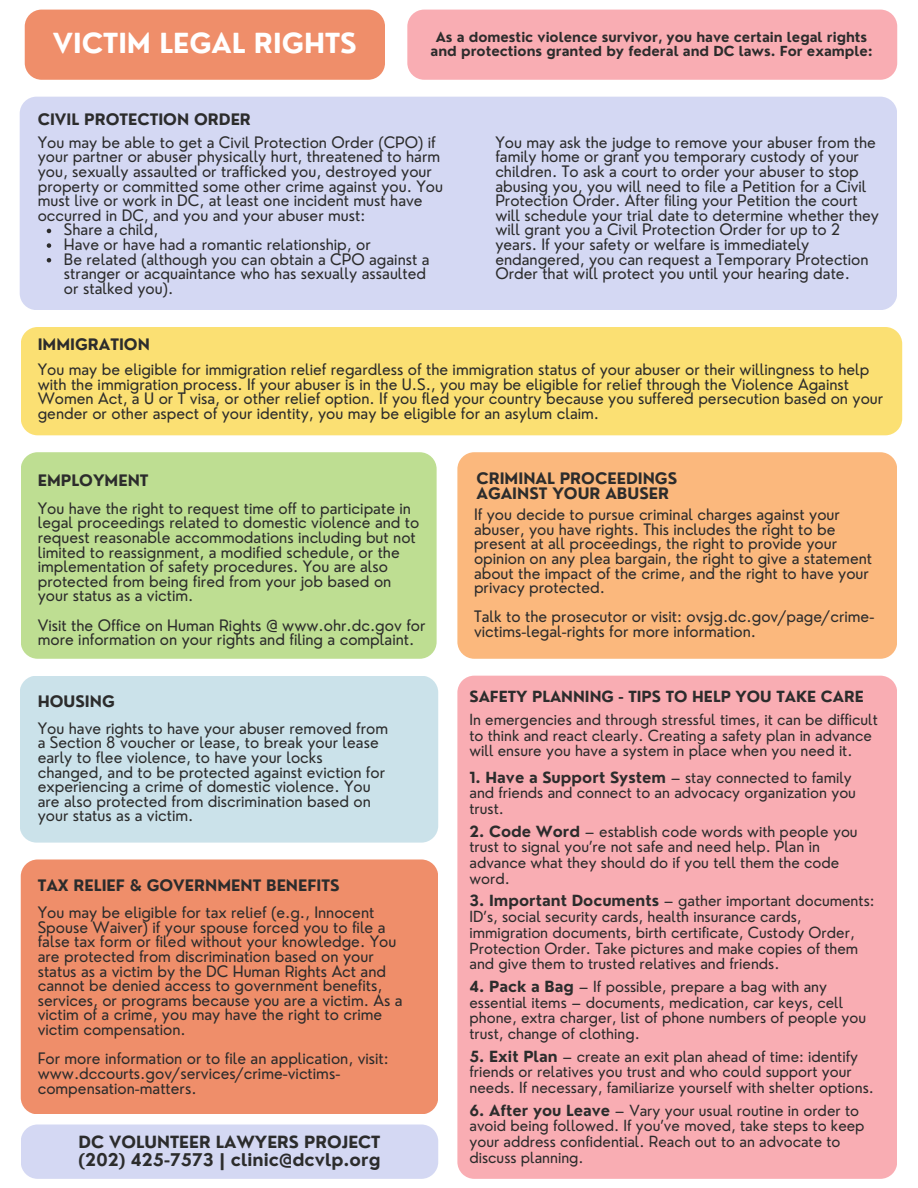
<style>
.page{position:relative;width:918px;height:1188px;background:#fff}
.page>*{position:absolute;margin:0;border:0;box-sizing:border-box;transform-origin:0 0}
.t1{font:700 27px "Nourd";color:#fff}
.t2{font:700 17.1px "Nourd";color:#2c2c2c}
.t3{font:700 16.35px "Nourd";color:#2c2c2c}
.t4{font:15.45px/14.7px "Nourd";color:#2c2c2c}
.t5{font:700 15.45px/14.7px "Nourd";color:#2c2c2c}
.t6{font:15px/15.8px "Nourd";color:#2c2c2c}
.t7{font:700 15px "Nourd";color:#2c2c2c}
.t8{font:700 13.5px "Nourd";color:#2c2c2c}
.s1{font-weight:700}
</style>
<div class="page">
<div style="left:21px;top:327px;width:881px;height:108px;background:#fbe073;border-radius:17px"></div>
<div style="left:20px;top:97px;width:877px;height:213px;background:#d4d8f3;border-radius:17px"></div>
<div style="left:21px;top:452px;width:415px;height:207px;background:#bede92;border-radius:17px"></div>
<div style="left:21px;top:859px;width:417px;height:255px;background:#ef8e6a;border-radius:17px"></div>
<svg style="left:457px;top:676px;width:440px;height:503px;background:#f9b1b7"></svg>
<div style="left:20px;top:676px;width:418px;height:167px;background:#cbe2ea;border-radius:17px"></div>
<div style="left:457px;top:452px;width:440px;height:207px;background:#fbb87d;border-radius:17px"></div>
<div style="left:407px;top:10px;width:490px;height:70px;background:#f9adb3;border-radius:17px"></div>
<div style="left:25px;top:10px;width:360px;height:70px;background:#ef8e6a;border-radius:17px"></div>
<svg style="left:47px;top:229px;width:4px;height:4px"></svg>
<svg style="left:47px;top:243px;width:4px;height:5px"></svg>
<svg style="left:47px;top:258px;width:4px;height:4px"></svg>
<div style="left:21px;top:1124px;width:417px;height:55px;background:#d4d8f3;border-radius:17px"></div>
<h1 class="t1" style="left:53px;top:26px;width:306px">VICTIM LEGAL RIGHTS</h1>
<p class="t8" style="left:436px;top:29px;width:433px">As a domestic violence survivor, you have certain legal rights</p>
<p class="t8" style="left:431px;top:42px;width:443px">and protections granted by federal and DC laws. For example:</p>
<p class="t5" style="left:38px;top:112px;width:215px">CIVIL PROTECTION ORDER</p>
<p class="t4" style="left:38px;top:135px;width:400px">You may be able to get a Civil Protection Order (CPO) if</p>
<p class="t4" style="left:38px;top:149px;width:404px">your partner or abuser physically hurt, threatened to harm</p>
<p class="t4" style="left:38px;top:164px;width:396px">you, sexually assaulted or trafficked you, destroyed your</p>
<p class="t4" style="left:38px;top:178px;width:407px">property or committed some other crime against you. You</p>
<p class="t4" style="left:38px;top:193px;width:387px">must live or work in DC, at least one incident must have</p>
<p class="t4" style="left:38px;top:208px;width:329px">occurred in DC, and you and your abuser must:</p>
<p class="t4" style="left:64px;top:222px;width:96px">Share a child,</p>
<p class="t4" style="left:64px;top:237px;width:308px">Have or have had a romantic relationship, or</p>
<p class="t4" style="left:64px;top:252px;width:367px">Be related (although you can obtain a CPO against a</p>
<p class="t4" style="left:64px;top:266px;width:364px">stranger or acquaintance who has sexually assaulted</p>
<p class="t4" style="left:64px;top:281px;width:111px">or stalked you).</p>
<p class="t5" style="left:38px;top:337px;width:114px">IMMIGRATION</p>
<p class="t4" style="left:495px;top:135px;width:385px">You may ask the judge to remove your abuser from the family home or grant you temporary custody of your children. To ask a court to order your abuser to stop abusing you, you will need to file a Petition for a Civil Protection Order. After filing your Petition the court will schedule your trial date to determine whether they will grant you a Civil Protection Order for up to 2 years. If your safety or welfare is immediately endangered, you can request a Temporary Protection Order that will protect you until your hearing date.</p>
<p class="t4" style="left:38px;top:362px;width:847px">You may be eligible for immigration relief regardless of the immigration status of your abuser or their willingness to help with the immigration process. If your abuser is in the U.S., you may be eligible for relief through the Violence Against Women Act, a U or T visa, or other relief option. If you fled your country because you suffered persecution based on your gender or other aspect of your identity, you may be eligible for an asylum claim.</p>
<p class="t5" style="left:38px;top:473px;width:112px">EMPLOYMENT</p>
<p class="t4" style="left:38px;top:501px;width:383px">You have the right to request time off to participate in legal proceedings related to domestic violence and to request reasonable accommodations including but not limited to reassignment, a modified schedule, or the implementation of safety procedures. You are also protected from being fired from your job based on your status as a victim.</p>
<p class="t4" style="left:38px;top:618px;width:389px">Visit the Office on Human Rights @ www.ohr.dc.gov for more information on your rights and filing a complaint.</p>
<p class="t5" style="left:38px;top:694px;width:79px">HOUSING</p>
<p class="t4" style="left:38px;top:721px;width:352px">You have rights to have your abuser removed from a Section 8 voucher or lease, to break your lease early to flee violence, to have your locks changed, and to be protected against eviction for experiencing a crime of domestic violence. You are also protected from discrimination based on your status as a victim.</p>
<p class="t5" style="left:38px;top:878px;width:303px">TAX RELIEF &amp; GOVERNMENT BENEFITS</p>
<p class="t4" style="left:38px;top:905px;width:366px">You may be eligible for tax relief (e.g., Innocent Spouse Waiver) if your spouse forced you to file a false tax form or filed without your knowledge. You are protected from discrimination based on your status as a victim by the DC Human Rights Act and cannot be denied access to government benefits, services, or programs because you are a victim. As a victim of a crime, you may have the right to crime victim compensation.</p>
<p class="t4" style="left:38px;top:1051px;width:353px">For more information or to file an application, visit: www.dccourts.gov/services/crime-victims&shy;compensation-matters.</p>
<p class="t3" style="left:78px;top:1132px;width:304px">DC VOLUNTEER LAWYERS PROJECT</p>
<p class="t2" style="left:78px;top:1149px;width:304px">(202) 425-7573 | clinic@dcvlp.org</p>
<p class="t5" style="left:476px;top:471px;width:202px">CRIMINAL PROCEEDINGS<br>AGAINST YOUR ABUSER</p>
<p class="t4" style="left:474px;top:507px;width:400px">If you decide to pursue criminal charges against your abuser, you have rights. This includes the right to be present at all proceedings, the right to provide your opinion on any plea bargain, the right to give a statement about the impact of the crime, and the right to have your privacy protected.</p>
<p class="t4" style="left:474px;top:609px;width:402px">Talk to the prosecutor or visit: ovsjg.dc.gov/page/crime&shy;victims-legal-rights for more information.</p>
<p class="t7" style="left:469px;top:687px;width:396px">SAFETY PLANNING - TIPS TO HELP YOU TAKE CARE</p>
<p class="t6" style="left:469px;top:711px;width:410px">In emergencies and through stressful times, it can be difficult to think and react clearly. Creating a safety plan in advance will ensure you have a system in place when you need it.</p>
<p class="t6" style="left:469px;top:769px;width:388px"><span class="s1">1. Have a Support System</span> – stay connected to family and friends and connect to an advocacy organization you trust.</p>
<p class="t6" style="left:469px;top:823px;width:390px"><span class="s1">2. Code Word</span> – establish code words with people you trust to signal you’re not safe and need help. Plan in advance what they should do if you tell them the code word.</p>
<p class="t6" style="left:469px;top:893px;width:407px"><span class="s1">3. Important Documents</span> – gather important documents:<br>ID’s, social security cards, health insurance cards, immigration documents, birth certificate, Custody Order, Protection Order. Take pictures and make copies of them and give them to trusted relatives and friends.</p>
<p class="t6" style="left:469px;top:978px;width:398px"><span class="s1">4. Pack a Bag</span> – If possible, prepare a bag with any essential items – documents, medication, car keys, cell phone, extra charger, list of phone numbers of people you trust, change of clothing.</p>
<p class="t6" style="left:469px;top:1048px;width:406px"><span class="s1">5. Exit Plan</span> – create an exit plan ahead of time: identify friends or relatives you trust and who could support your needs. If necessary, familiarize yourself with shelter options.</p>
<p class="t6" style="left:469px;top:1102px;width:397px"><span class="s1">6. After you Leave</span> – Vary your usual routine in order to avoid being followed. If you’ve moved, take steps to keep your address confidential. Reach out to an advocate to discuss planning.</p>
</div>
